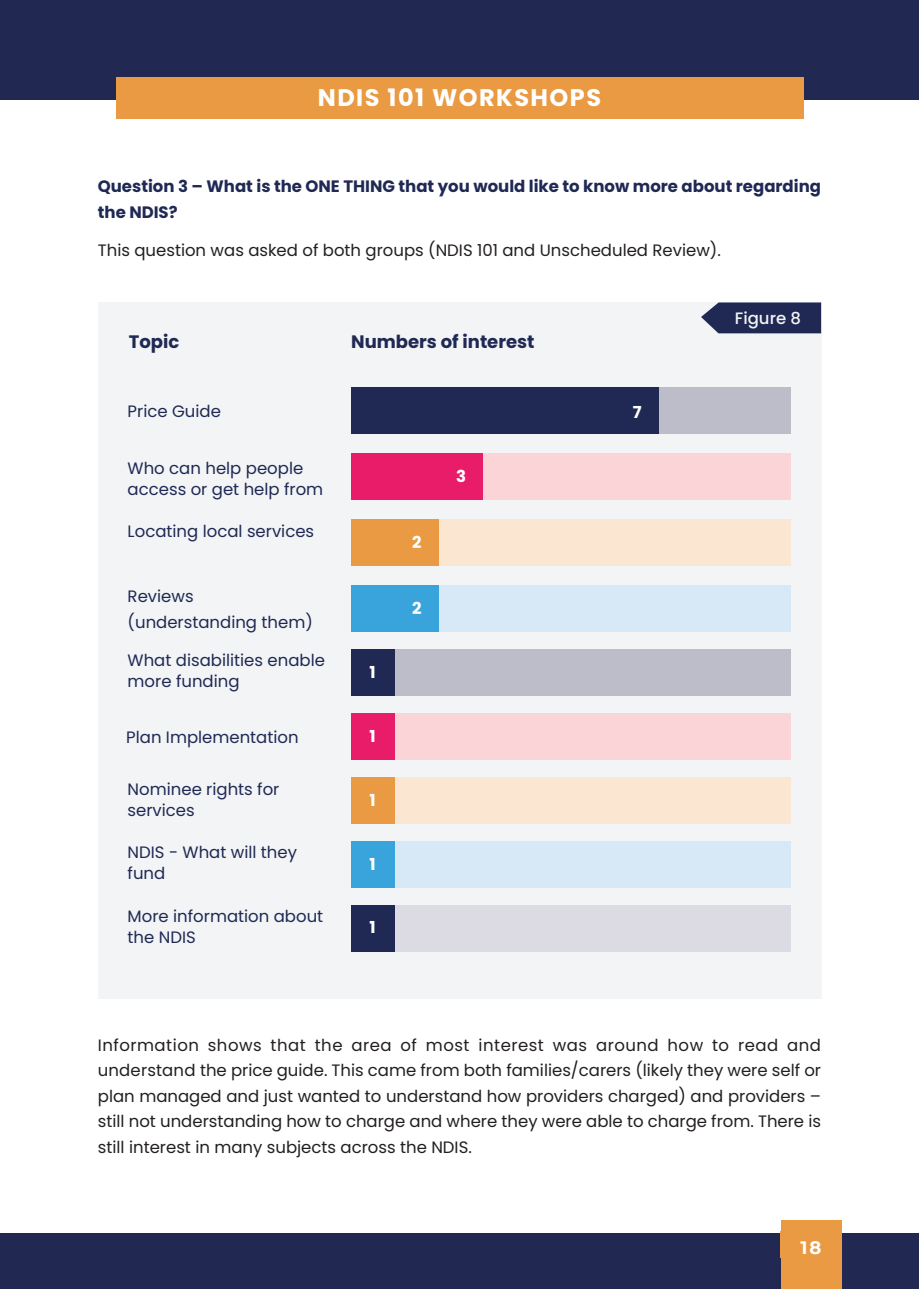
<style>
.page{position:relative;width:919px;height:1289px;background:#fff}
.page>*{position:absolute;margin:0;border:0;box-sizing:border-box;transform-origin:0 0}
.Chapter_Title{font:700 24px "Poppins";letter-spacing:.06em;color:#fff}
.Paragraph_Style_1{font:700 18px "Poppins";color:#1f2954}
.t1{font:700 18px "Montserrat";color:#fff}
.Paragraph_Style_1-2{font:16.5px/25.5px "Poppins";color:#231f20;text-align:justify}
.Paragraph_Style_1-3{font:16.5px/21px "Poppins";color:#1f2954}
.Paragraph_Style_1-4{font:700 16.5px/25.5px "Poppins";color:#1f2954}
.Paragraph_Style_1-5{font:700 16.5px "Poppins";color:#fff}
.Paragraph_Style_1-6{font:500 16.5px "Poppins";color:#f3f4f5}
</style>
<div class="page">
<div style="left:0;top:0;width:918px;height:100px;background:#212953"></div>
<div style="left:116px;top:77px;width:687px;height:41px;background:#e99a42"></div>
<div style="left:0;top:1233px;width:918px;height:55px;background:#212953"></div>
<div style="left:781px;top:1220px;width:60px;height:68px;background:#e99a42"></div>
<div style="left:780px;top:1231px;width:61px;height:27px;background:#e99a42"></div>
<div style="left:98px;top:302px;width:723px;height:696px;background:#f3f4f5"></div>
<svg style="left:701px;top:302px;width:120px;height:31px"></svg>
<div style="left:351px;top:387px;width:44px;height:47px;background:#1f2954"></div>
<div style="left:395px;top:387px;width:44px;height:47px;background:#1f2954"></div>
<div style="left:439px;top:387px;width:44px;height:47px;background:#1f2954"></div>
<div style="left:483px;top:387px;width:44px;height:47px;background:#1f2954"></div>
<div style="left:527px;top:387px;width:44px;height:47px;background:#1f2954"></div>
<div style="left:571px;top:387px;width:44px;height:47px;background:#1f2954"></div>
<div style="left:615px;top:387px;width:43px;height:47px;background:#1f2954"></div>
<div style="left:658px;top:387px;width:44px;height:47px;background:#bdbdca"></div>
<div style="left:702px;top:387px;width:44px;height:47px;background:#bdbdca"></div>
<div style="left:746px;top:387px;width:44px;height:47px;background:#bdbdca"></div>
<div style="left:351px;top:519px;width:44px;height:47px;background:#e99a42"></div>
<div style="left:395px;top:519px;width:44px;height:47px;background:#e99a42"></div>
<div style="left:439px;top:519px;width:44px;height:47px;background:#fbe7d1"></div>
<div style="left:483px;top:519px;width:44px;height:47px;background:#fbe7d1"></div>
<div style="left:527px;top:519px;width:44px;height:47px;background:#fbe7d1"></div>
<div style="left:571px;top:519px;width:44px;height:47px;background:#fbe7d1"></div>
<div style="left:615px;top:519px;width:43px;height:47px;background:#fbe7d1"></div>
<div style="left:658px;top:519px;width:44px;height:47px;background:#fbe7d1"></div>
<div style="left:702px;top:519px;width:44px;height:47px;background:#fbe7d1"></div>
<div style="left:746px;top:519px;width:44px;height:47px;background:#fbe7d1"></div>
<div style="left:351px;top:585px;width:44px;height:47px;background:#39a4db"></div>
<div style="left:395px;top:585px;width:44px;height:47px;background:#39a4db"></div>
<div style="left:439px;top:585px;width:44px;height:47px;background:#d7e8f6"></div>
<div style="left:483px;top:585px;width:44px;height:47px;background:#d7e8f6"></div>
<div style="left:527px;top:585px;width:44px;height:47px;background:#d7e8f6"></div>
<div style="left:571px;top:585px;width:44px;height:47px;background:#d7e8f6"></div>
<div style="left:615px;top:585px;width:43px;height:47px;background:#d7e8f6"></div>
<div style="left:658px;top:585px;width:44px;height:47px;background:#d7e8f6"></div>
<div style="left:702px;top:585px;width:44px;height:47px;background:#d7e8f6"></div>
<div style="left:746px;top:585px;width:44px;height:47px;background:#d7e8f6"></div>
<div style="left:351px;top:713px;width:44px;height:46px;background:#e91c6a"></div>
<div style="left:395px;top:713px;width:44px;height:46px;background:#fad4d7"></div>
<div style="left:439px;top:713px;width:44px;height:46px;background:#fad4d7"></div>
<div style="left:483px;top:713px;width:44px;height:46px;background:#fad4d7"></div>
<div style="left:527px;top:713px;width:44px;height:46px;background:#fad4d7"></div>
<div style="left:571px;top:713px;width:44px;height:46px;background:#fad4d7"></div>
<div style="left:615px;top:713px;width:43px;height:46px;background:#fad4d7"></div>
<div style="left:658px;top:713px;width:44px;height:46px;background:#fad4d7"></div>
<div style="left:702px;top:713px;width:44px;height:46px;background:#fad4d7"></div>
<div style="left:746px;top:713px;width:44px;height:46px;background:#fad4d7"></div>
<div style="left:351px;top:777px;width:44px;height:46px;background:#e99a42"></div>
<div style="left:395px;top:777px;width:44px;height:46px;background:#fbe7d1"></div>
<div style="left:439px;top:777px;width:44px;height:46px;background:#fbe7d1"></div>
<div style="left:483px;top:777px;width:44px;height:46px;background:#fbe7d1"></div>
<div style="left:527px;top:777px;width:44px;height:46px;background:#fbe7d1"></div>
<div style="left:571px;top:777px;width:44px;height:46px;background:#fbe7d1"></div>
<div style="left:615px;top:777px;width:43px;height:46px;background:#fbe7d1"></div>
<div style="left:658px;top:777px;width:44px;height:46px;background:#fbe7d1"></div>
<div style="left:702px;top:777px;width:44px;height:46px;background:#fbe7d1"></div>
<div style="left:746px;top:777px;width:44px;height:46px;background:#fbe7d1"></div>
<div style="left:351px;top:840px;width:44px;height:47px;background:#39a4db"></div>
<div style="left:395px;top:840px;width:44px;height:47px;background:#d7e8f6"></div>
<div style="left:439px;top:840px;width:44px;height:47px;background:#d7e8f6"></div>
<div style="left:483px;top:840px;width:44px;height:47px;background:#d7e8f6"></div>
<div style="left:527px;top:840px;width:44px;height:47px;background:#d7e8f6"></div>
<div style="left:571px;top:840px;width:44px;height:47px;background:#d7e8f6"></div>
<div style="left:615px;top:840px;width:43px;height:47px;background:#d7e8f6"></div>
<div style="left:658px;top:840px;width:44px;height:47px;background:#d7e8f6"></div>
<div style="left:702px;top:840px;width:44px;height:47px;background:#d7e8f6"></div>
<div style="left:746px;top:840px;width:44px;height:47px;background:#d7e8f6"></div>
<div style="left:351px;top:453px;width:44px;height:47px;background:#e91c6a"></div>
<div style="left:395px;top:453px;width:44px;height:47px;background:#e91c6a"></div>
<div style="left:439px;top:453px;width:44px;height:47px;background:#e91c6a"></div>
<div style="left:483px;top:453px;width:44px;height:47px;background:#fad4d7"></div>
<div style="left:527px;top:453px;width:44px;height:47px;background:#fad4d7"></div>
<div style="left:571px;top:453px;width:44px;height:47px;background:#fad4d7"></div>
<div style="left:615px;top:453px;width:43px;height:47px;background:#fad4d7"></div>
<div style="left:658px;top:453px;width:44px;height:47px;background:#fad4d7"></div>
<div style="left:702px;top:453px;width:44px;height:47px;background:#fad4d7"></div>
<div style="left:746px;top:453px;width:44px;height:47px;background:#fad4d7"></div>
<div style="left:351px;top:649px;width:44px;height:47px;background:#1f2954"></div>
<div style="left:395px;top:649px;width:44px;height:47px;background:#bdbdca"></div>
<div style="left:439px;top:649px;width:44px;height:47px;background:#bdbdca"></div>
<div style="left:483px;top:649px;width:44px;height:47px;background:#bdbdca"></div>
<div style="left:527px;top:649px;width:44px;height:47px;background:#bdbdca"></div>
<div style="left:571px;top:649px;width:44px;height:47px;background:#bdbdca"></div>
<div style="left:615px;top:649px;width:43px;height:47px;background:#bdbdca"></div>
<div style="left:658px;top:649px;width:44px;height:47px;background:#bdbdca"></div>
<div style="left:702px;top:649px;width:44px;height:47px;background:#bdbdca"></div>
<div style="left:746px;top:649px;width:44px;height:47px;background:#bdbdca"></div>
<div style="left:351px;top:904px;width:44px;height:47px;background:#1f2954"></div>
<div style="left:395px;top:904px;width:44px;height:47px;background:#dcdbe3"></div>
<div style="left:439px;top:904px;width:44px;height:47px;background:#dcdbe3"></div>
<div style="left:483px;top:904px;width:44px;height:47px;background:#dcdbe3"></div>
<div style="left:527px;top:904px;width:44px;height:47px;background:#dcdbe3"></div>
<div style="left:571px;top:904px;width:44px;height:47px;background:#dcdbe3"></div>
<div style="left:615px;top:904px;width:43px;height:47px;background:#dcdbe3"></div>
<div style="left:658px;top:904px;width:44px;height:47px;background:#dcdbe3"></div>
<div style="left:702px;top:904px;width:44px;height:47px;background:#dcdbe3"></div>
<div style="left:746px;top:904px;width:44px;height:47px;background:#dcdbe3"></div>
<p class="Chapter_Title" style="left:318px;top:84px;width:285px">NDIS 101 WORKSHOPS</p>
<p class="Paragraph_Style_1-4" style="left:98px;top:174px;width:724px">Question 3 – What is the ONE THING that you would like to know more about regarding the NDIS?</p>
<p class="Paragraph_Style_1-2" style="left:98px;top:238px;width:624px">This question was asked of both groups (NDIS 101 and Unscheduled Review).</p>
<p class="Paragraph_Style_1" style="left:129px;top:331px;width:52px">Topic</p>
<p class="Paragraph_Style_1" style="left:351px;top:332px;width:185px">Numbers of interest</p>
<p class="Paragraph_Style_1-3" style="left:128px;top:401px;width:95px">Price Guide</p>
<p class="Paragraph_Style_1-3" style="left:128px;top:457px;width:197px">Who can help people access or get help from</p>
<p class="Paragraph_Style_1-3" style="left:128px;top:520px;width:188px">Locating local services</p>
<p class="Paragraph_Style_1-3" style="left:128px;top:584px;width:187px;line-height:25.5px">Reviews (understanding them)</p>
<p class="Paragraph_Style_1-3" style="left:128px;top:650px;width:199px">What disabilities enable more funding</p>
<p class="Paragraph_Style_1-3" style="left:126px;top:727px;width:174px">Plan Implementation</p>
<p class="Paragraph_Style_1-3" style="left:128px;top:778px;width:153px">Nominee rights for services</p>
<p class="Paragraph_Style_1-3" style="left:128px;top:842px;width:171px">NDIS - What will they fund</p>
<p class="Paragraph_Style_1-3" style="left:128px;top:905px;width:197px">More information about the NDIS</p>
<p class="Paragraph_Style_1-5" style="left:369px;top:662px;width:8px">1</p>
<p class="Paragraph_Style_1-5" style="left:369px;top:726px;width:8px">1</p>
<p class="Paragraph_Style_1-5" style="left:369px;top:790px;width:8px">1</p>
<p class="Paragraph_Style_1-5" style="left:369px;top:854px;width:8px">1</p>
<p class="Paragraph_Style_1-5" style="left:369px;top:917px;width:8px">1</p>
<p class="Paragraph_Style_1-5" style="left:412px;top:532px;width:11px">2</p>
<p class="Paragraph_Style_1-5" style="left:412px;top:598px;width:11px">2</p>
<p class="Paragraph_Style_1-5" style="left:456px;top:466px;width:11px">3</p>
<p class="Paragraph_Style_1-5" style="left:633px;top:402px;width:10px">7</p>
<p class="Paragraph_Style_1-6" style="left:734px;top:308px;width:68px">Figure 8</p>
<p class="Paragraph_Style_1-2" style="left:98px;top:1032px;width:724px">Information shows that the area of most interest was around how to read and understand the price guide. This came from both families/carers (likely they were self or plan managed and just wanted to understand how providers charged) and providers – still not understanding how to charge and where they were able to charge from. There is still interest in many subjects across the NDIS.</p>
<p class="t1" style="left:800px;top:1234px;width:22px">18</p>
</div>
